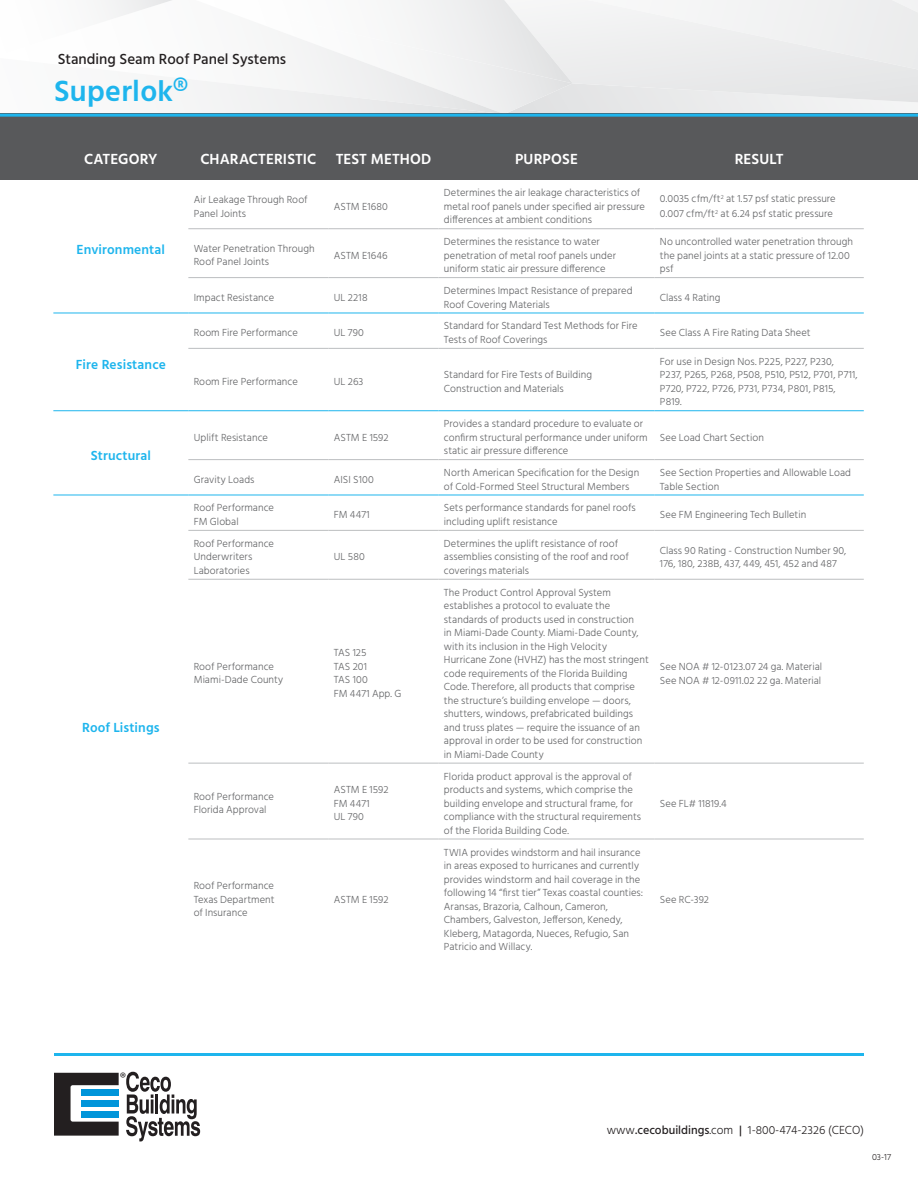
<style>
.page{position:relative;width:918px;height:1188px;background:#fff}
.page>*{position:absolute;margin:0;border:0;box-sizing:border-box;transform-origin:0 0}
.t1{font:600 30px "Hind";letter-spacing:.01em;color:#1eb5ed}
.t2{font:15.3px "Myriad Pro";color:#231f20}
.t3{font:600 15px "Hind";letter-spacing:.005em;color:#fff}
.t4{font:500 15px "Hind";color:#231f20}
.t5{font:600 13.5px "Hind";letter-spacing:.01em;color:#1eb5ed}
.t6{font:300 12px "Hind";color:#231f20}
.t7{font:300 10.5px/13.5px "Hind";letter-spacing:.005em;color:#636466}
.t8{font:300 9px "Hind";color:#231f20}
.s1{font-weight:500}
</style>
<div class="page">
<div style="left:0;top:114px;width:918px;height:66px;background:#58595b"></div>
<svg style="left:54px;top:1073px;width:65px;height:63px"></svg>
<div style="left:81px;top:1089px;width:38px;height:7px;background:#0095da"></div>
<div style="left:81px;top:1100px;width:38px;height:7px;background:#0095da"></div>
<div style="left:81px;top:1111px;width:38px;height:7px;background:#0095da"></div>
<svg style="left:126px;top:1072px;width:74px;height:70px"></svg>
<svg style="left:0;top:0;width:918px;height:114px"></svg>
<hr style="left:0;top:114px;width:918px;height:3px;background:#1eb5ed">
<hr style="left:54px;top:1053px;width:810px;height:3px;background:#1eb5ed">
<svg style="left:188px;top:578px;width:676px;height:261px"></svg>
<hr style="left:188px;top:579px;width:140px;height:1px;background:#bcbec0">
<hr style="left:328px;top:579px;width:111px;height:1px;background:#bcbec0">
<hr style="left:439px;top:579px;width:216px;height:1px;background:#bcbec0">
<hr style="left:655px;top:579px;width:209px;height:1px;background:#bcbec0">
<hr style="left:188px;top:763px;width:140px;height:1px;background:#bcbec0">
<hr style="left:328px;top:763px;width:111px;height:1px;background:#bcbec0">
<hr style="left:439px;top:763px;width:216px;height:1px;background:#bcbec0">
<hr style="left:655px;top:763px;width:209px;height:1px;background:#bcbec0">
<hr style="left:188px;top:839px;width:140px;height:1px;background:#bcbec0">
<hr style="left:328px;top:839px;width:111px;height:1px;background:#bcbec0">
<hr style="left:439px;top:839px;width:216px;height:1px;background:#bcbec0">
<hr style="left:655px;top:839px;width:209px;height:1px;background:#bcbec0">
<hr style="left:188px;top:530px;width:140px;height:1px;background:#bcbec0">
<hr style="left:328px;top:530px;width:111px;height:1px;background:#bcbec0">
<hr style="left:439px;top:530px;width:216px;height:1px;background:#bcbec0">
<hr style="left:655px;top:530px;width:209px;height:1px;background:#bcbec0">
<hr style="left:53px;top:313px;width:135px;height:1px;background:#1eb5ed">
<hr style="left:53px;top:410px;width:135px;height:1px;background:#1eb5ed">
<hr style="left:53px;top:495px;width:135px;height:1px;background:#1eb5ed">
<hr style="left:188px;top:228px;width:140px;height:1px;background:#bcbec0">
<hr style="left:328px;top:228px;width:111px;height:1px;background:#bcbec0">
<hr style="left:439px;top:228px;width:216px;height:1px;background:#bcbec0">
<hr style="left:655px;top:228px;width:209px;height:1px;background:#bcbec0">
<hr style="left:188px;top:277px;width:140px;height:1px;background:#bcbec0">
<hr style="left:328px;top:277px;width:111px;height:1px;background:#bcbec0">
<hr style="left:439px;top:277px;width:216px;height:1px;background:#bcbec0">
<hr style="left:655px;top:277px;width:209px;height:1px;background:#bcbec0">
<hr style="left:188px;top:348px;width:140px;height:1px;background:#bcbec0">
<hr style="left:328px;top:348px;width:111px;height:1px;background:#bcbec0">
<hr style="left:439px;top:348px;width:216px;height:1px;background:#bcbec0">
<hr style="left:655px;top:348px;width:209px;height:1px;background:#bcbec0">
<hr style="left:188px;top:459px;width:140px;height:1px;background:#bcbec0">
<hr style="left:328px;top:459px;width:111px;height:1px;background:#bcbec0">
<hr style="left:439px;top:459px;width:216px;height:1px;background:#bcbec0">
<hr style="left:655px;top:459px;width:209px;height:1px;background:#bcbec0">
<hr style="left:188px;top:495px;width:140px;height:1px;background:#1eb5ed">
<hr style="left:328px;top:495px;width:111px;height:1px;background:#1eb5ed">
<hr style="left:439px;top:495px;width:216px;height:1px;background:#1eb5ed">
<hr style="left:655px;top:495px;width:209px;height:1px;background:#1eb5ed">
<hr style="left:188px;top:313px;width:140px;height:1px;background:#1eb5ed">
<hr style="left:328px;top:313px;width:111px;height:1px;background:#1eb5ed">
<hr style="left:439px;top:313px;width:216px;height:1px;background:#1eb5ed">
<hr style="left:655px;top:313px;width:209px;height:1px;background:#1eb5ed">
<hr style="left:188px;top:410px;width:140px;height:1px;background:#1eb5ed">
<hr style="left:328px;top:410px;width:111px;height:1px;background:#1eb5ed">
<hr style="left:439px;top:410px;width:216px;height:1px;background:#1eb5ed">
<hr style="left:655px;top:410px;width:209px;height:1px;background:#1eb5ed">
<h3 class="t4" style="left:58px;top:49px;width:230px">Standing Seam Roof Panel Systems</h3>
<h1 class="t1" style="left:54px;top:74px;width:135px">Superlok®</h1>
<h3 class="t3" style="left:84px;top:150px;width:75px">CATEGORY</h3>
<h3 class="t3" style="left:200px;top:150px;width:118px">CHARACTERISTIC</h3>
<h3 class="t3" style="left:336px;top:150px;width:97px">TEST METHOD</h3>
<h3 class="t3" style="left:515px;top:150px;width:64px">PURPOSE</h3>
<h3 class="t3" style="left:735px;top:150px;width:50px">RESULT</h3>
<p class="t5" style="left:77px;top:241px;width:90px">Environmental</p>
<p class="t5" style="left:76px;top:356px;width:92px">Fire Resistance</p>
<p class="t5" style="left:91px;top:447px;width:61px">Structural</p>
<p class="t5" style="left:82px;top:720px;width:79px">Roof Listings</p>
<p class="t7" style="left:194px;top:194px;width:115px">Air Leakage Through Roof<br>Panel Joints</p>
<p class="t7" style="left:334px;top:200px;width:56px">ASTM E1680</p>
<p class="t7" style="left:194px;top:242px;width:122px">Water Penetration Through<br>Roof Panel Joints</p>
<p class="t7" style="left:334px;top:249px;width:55px">ASTM E1646</p>
<p class="t7" style="left:444px;top:187px;width:203px">Determines the air leakage characteristics of metal roof panels under specified air pressure differences at ambient conditions</p>
<p class="t7" style="left:660px;top:192px;width:177px;line-height:14.9px">0.0035 cfm/ft<sup>2</sup> at 1.57 psf static pressure<br>0.007 cfm/ft<sup>2</sup> at 6.24 psf static pressure</p>
<p class="t7" style="left:444px;top:236px;width:174px">Determines the resistance to water penetration of metal roof panels under uniform static air pressure difference</p>
<p class="t7" style="left:660px;top:236px;width:195px">No uncontrolled water penetration through the panel joints at a static pressure of 12.00 psf</p>
<p class="t7" style="left:194px;top:291px;width:82px">Impact Resistance</p>
<p class="t7" style="left:334px;top:291px;width:35px">UL 2218</p>
<p class="t7" style="left:444px;top:285px;width:190px">Determines Impact Resistance of prepared<br>Roof Covering Materials</p>
<p class="t7" style="left:660px;top:291px;width:62px">Class 4 Rating</p>
<p class="t7" style="left:194px;top:327px;width:106px">Room Fire Performance</p>
<p class="t7" style="left:334px;top:327px;width:32px">UL 790</p>
<p class="t7" style="left:444px;top:320px;width:195px">Standard for Standard Test Methods for Fire<br>Tests of Roof Coverings</p>
<p class="t7" style="left:660px;top:327px;width:152px">See Class A Fire Rating Data Sheet</p>
<p class="t7" style="left:194px;top:376px;width:106px">Room Fire Performance</p>
<p class="t7" style="left:334px;top:376px;width:31px">UL 263</p>
<p class="t7" style="left:444px;top:369px;width:150px">Standard for Fire Tests of Building<br>Construction and Materials</p>
<p class="t7" style="left:660px;top:355px;width:199px">For use in Design Nos. P225, P227, P230, P237, P265, P268, P508, P510, P512, P701, P711, P720, P722, P726, P731, P734, P801, P815, P819.</p>
<p class="t7" style="left:194px;top:431px;width:76px">Uplift Resistance</p>
<p class="t7" style="left:334px;top:431px;width:56px">ASTM E 1592</p>
<p class="t7" style="left:444px;top:418px;width:205px">Provides a standard procedure to evaluate or confirm structural performance under uniform static air pressure difference</p>
<p class="t7" style="left:660px;top:431px;width:105px">See Load Chart Section</p>
<p class="t7" style="left:194px;top:473px;width:62px">Gravity Loads</p>
<p class="t7" style="left:334px;top:473px;width:41px">AISI S100</p>
<p class="t7" style="left:444px;top:467px;width:197px">North American Specification for the Design of Cold-Formed Steel Structural Members</p>
<p class="t7" style="left:660px;top:467px;width:193px">See Section Properties and Allowable Load<br>Table Section</p>
<p class="t7" style="left:194px;top:502px;width:82px">Roof Performance<br>FM Global</p>
<p class="t7" style="left:334px;top:509px;width:37px">FM 4471</p>
<p class="t7" style="left:444px;top:502px;width:193px">Sets performance standards for panel roofs including uplift resistance</p>
<p class="t7" style="left:660px;top:509px;width:148px">See FM Engineering Tech Bulletin</p>
<p class="t7" style="left:194px;top:537px;width:82px">Roof Performance<br>Underwriters<br>Laboratories</p>
<p class="t7" style="left:444px;top:537px;width:186px">Determines the uplift resistance of roof assemblies consisting of the roof and roof coverings materials</p>
<p class="t7" style="left:660px;top:544px;width:188px">Class 90 Rating - Construction Number 90,<br>176, 180, 238B, 437, 449, 451, 452 and 487</p>
<p class="t7" style="left:334px;top:551px;width:33px">UL 580</p>
<p class="t7" style="left:194px;top:660px;width:91px">Roof Performance<br>Miami-Dade County</p>
<p class="t7" style="left:334px;top:647px;width:69px">TAS 125<br>TAS 201<br>TAS 100<br>FM 4471 App. G</p>
<p class="t7" style="left:194px;top:790px;width:82px">Roof Performance<br>Florida Approval</p>
<p class="t7" style="left:334px;top:784px;width:56px">ASTM E 1592<br>FM 4471<br>UL 790</p>
<p class="t7" style="left:194px;top:880px;width:82px;text-align:justify">Roof Performance Texas Department of Insurance</p>
<p class="t7" style="left:334px;top:893px;width:56px">ASTM E 1592</p>
<p class="t7" style="left:444px;top:586px;width:206px">The Product Control Approval System establishes a protocol to evaluate the standards of products used in construction<br>in Miami-Dade County. Miami-Dade County, with its inclusion in the High Velocity Hurricane Zone (HVHZ) has the most stringent code requirements of the Florida Building Code. Therefore, all products that comprise the structure’s building envelope — doors, shutters, windows, prefabricated buildings and truss plates — require the issuance of an approval in order to be used for construction in Miami-Dade County</p>
<p class="t7" style="left:444px;top:770px;width:199px">Florida product approval is the approval of products and systems, which comprise the building envelope and structural frame, for compliance with the structural requirements of the Florida Building Code.</p>
<p class="t7" style="left:444px;top:846px;width:201px">TWIA provides windstorm and hail insurance in areas exposed to hurricanes and currently provides windstorm and hail coverage in the following 14 “first tier” Texas coastal counties:<br>Aransas, Brazoria, Calhoun, Cameron, Chambers, Galveston, Jefferson, Kenedy, Kleberg, Matagorda, Nueces, Refugio, San Patricio and Willacy.</p>
<p class="t7" style="left:660px;top:661px;width:164px">See NOA # 12-0123.07 24 ga. Material<br>See NOA # 12-0911.02 22 ga. Material</p>
<p class="t7" style="left:660px;top:797px;width:68px">See FL# 11819.4</p>
<p class="t7" style="left:660px;top:893px;width:51px">See RC-392</p>
<h2 class="t2" style="left:120px;top:1069px;width:8px">®</h2>
<p class="t6" style="left:607px;top:1122px;width:259px">www<span class="s1">.cecobuildings</span>.com <span class="s1">|</span> 1-800-474-2326 (CECO)</p>
<p class="t8" style="left:872px;top:1152px;width:20px">03-17</p>
</div>
